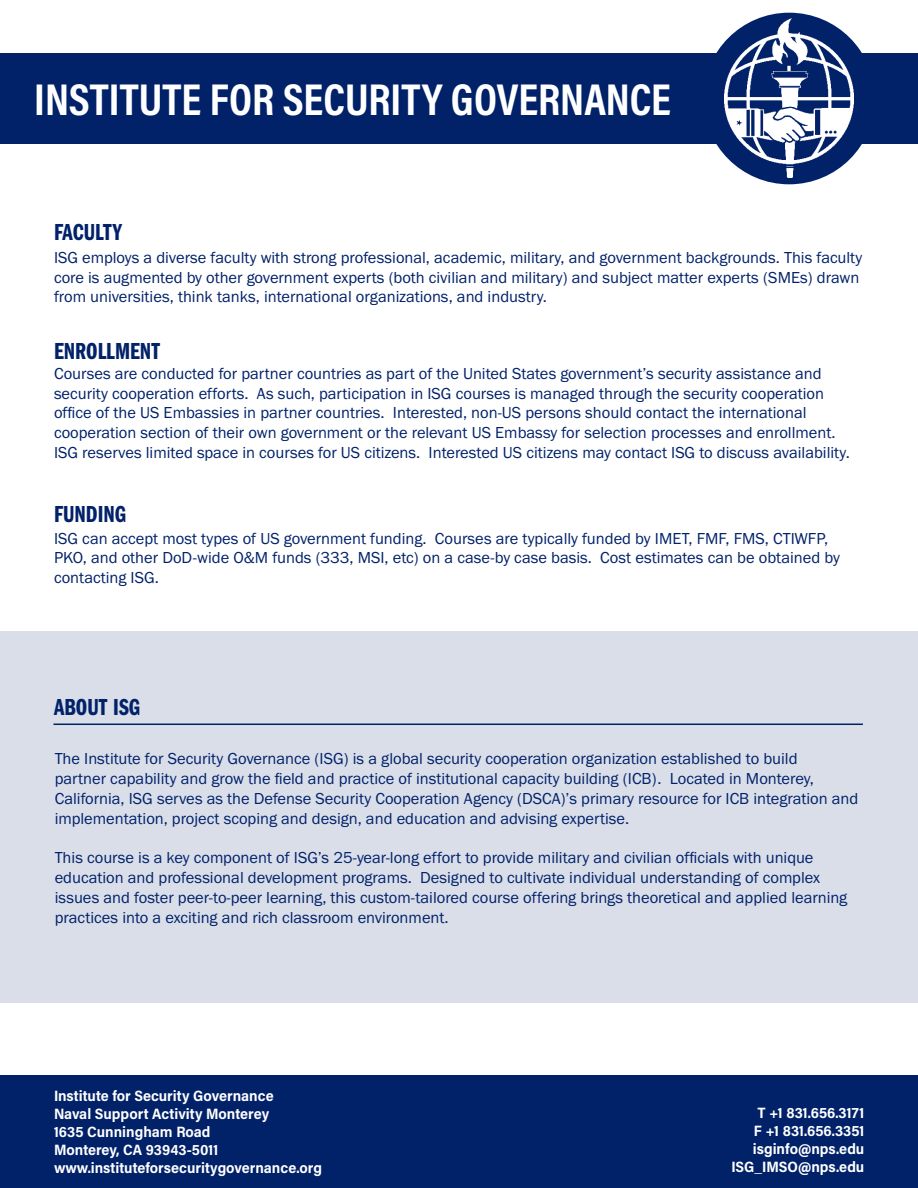
<style>
.page{position:relative;width:918px;height:1188px;background:#fff}
.page>*{position:absolute;margin:0;border:0;box-sizing:border-box;transform-origin:0 0}
.t1{font:700 45px "Acumin Pro Cond";color:#fff}
.t2{font:24px "Franklin Gothic URW Com Dem";color:#012169}
.t3{font:16.5px/19.8px "Franklin Gothic URW Boo";color:#012169}
.t4{font:700 15px "Acumin Pro Semi Cond";color:#fff}
</style>
<div class="page">
<div style="left:703px;top:13px;width:172px;height:171px;background:#012169;border-radius:50%"></div>
<div style="left:0;top:53px;width:918px;height:91px;background:#012169"></div>
<div style="left:0;top:1076px;width:918px;height:112px;background:#012169"></div>
<img style="left:724px;top:19px;width:130px;height:158px">
<div style="left:0;top:631px;width:918px;height:372px;background:#d9dee9"></div>
<hr style="left:53px;top:724px;width:810px;height:1px;background:#012169">
<p class="t1" style="left:34px;top:70px;width:638px">INSTITUTE FOR SECURITY GOVERNANCE</p>
<p class="t2" style="left:54px;top:215px;width:70px">FACULTY</p>
<p class="t3" style="left:54px;top:247px;width:810px">ISG employs a diverse faculty with strong professional, academic, military, and government backgrounds. This faculty core is augmented by other government experts (both civilian and military) and subject matter experts (SMEs) drawn from universities, think tanks, international organizations, and industry.</p>
<p class="t2" style="left:54px;top:334px;width:108px">ENROLLMENT</p>
<p class="t3" style="left:54px;top:363px;width:797px">Courses are conducted for partner countries as part of the United States government’s security assistance and security cooperation efforts. As such, participation in ISG courses is managed through the security cooperation office of the US Embassies in partner countries. Interested, non-US persons should contact the international cooperation section of their own government or the relevant US Embassy for selection processes and enrollment.<br>ISG reserves limited space in courses for US citizens. Interested US citizens may contact ISG to discuss availability.</p>
<p class="t2" style="left:54px;top:497px;width:74px">FUNDING</p>
<p class="t3" style="left:54px;top:528px;width:787px">ISG can accept most types of US government funding. Courses are typically funded by IMET, FMF, FMS, CTIWFP,<br>PKO, and other DoD-wide O&amp;M funds (333, MSI, etc) on a case-by case basis. Cost estimates can be obtained by contacting ISG.</p>
<p class="t2" style="left:54px;top:690px;width:88px">ABOUT ISG</p>
<p class="t3" style="left:55px;top:749px;width:805px">The Institute for Security Governance (ISG) is a global security cooperation organization established to build<br>partner capability and grow the field and practice of institutional capacity building (ICB). Located in Monterey, California, ISG serves as the Defense Security Cooperation Agency (DSCA)’s primary resource for ICB integration and implementation, project scoping and design, and education and advising expertise.</p>
<p class="t3" style="left:55px;top:848px;width:794px">This course is a key component of ISG’s 25-year-long effort to provide military and civilian officials with unique education and professional development programs. Designed to cultivate individual understanding of complex issues and foster peer-to-peer learning, this custom-tailored course offering brings theoretical and applied learning practices into a exciting and rich classroom environment.</p>
<p class="t4" style="left:54px;top:1085px;width:221px">Institute for Security Governance</p>
<p class="t4" style="left:54px;top:1103px;width:217px">Naval Support Activity Monterey</p>
<p class="t4" style="left:54px;top:1121px;width:158px">1635 Cunningham Road</p>
<p class="t4" style="left:54px;top:1139px;width:166px">Monterey, CA 93943-5011</p>
<p class="t4" style="left:54px;top:1157px;width:270px">www.instituteforsecuritygovernance.org</p>
<p class="t4" style="left:758px;top:1103px;width:108px">T +1 831.656.3171</p>
<p class="t4" style="left:754px;top:1121px;width:112px">F +1 831.656.3351</p>
<p class="t4" style="left:753px;top:1139px;width:113px">isginfo@nps.edu</p>
<p class="t4" style="left:731px;top:1157px;width:135px">ISG_IMSO@nps.edu</p>
</div>
